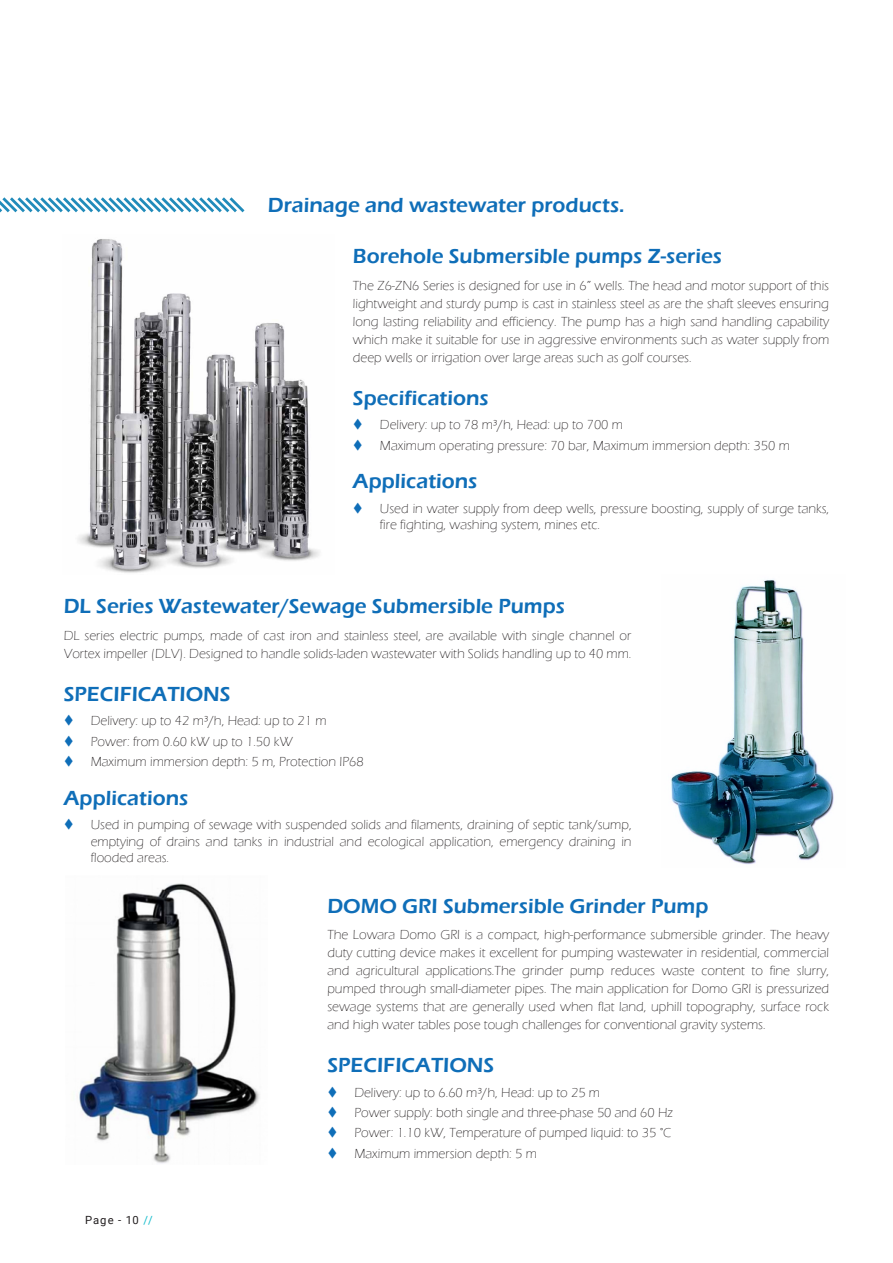
<style>
.page{position:relative;width:893px;height:1263px;background:#fff}
.page>*{position:absolute;margin:0;border:0;box-sizing:border-box;transform-origin:0 0}
.Body_Heading_Lowara{font:600 21px "Eras ITC";color:#0f6eb8}
.Main_NEW_Body{font:600 21px "Eras ITC";color:#0f6eb8}
.Main_NEW_Body-2{font:300 13.5px/18px "Eras ITC";color:#231f20;text-align:justify}
.bullet_4{font:300 13.5px/16.2px "Eras ITC";color:#231f20}
.t1{font:11.25px "Roboto";letter-spacing:.09em;color:#231f20}
.s1{color:#14bccc}
</style>
<div class="page">
<svg style="left:0;top:197px;width:245px;height:16px"></svg>
<img style="left:671px;top:579px;width:163px;height:286px">
<img style="left:78px;top:239px;width:242px;height:334px">
<img style="left:79px;top:883px;width:181px;height:281px">
<h1 class="Body_Heading_Lowara" style="left:268px;top:193px;width:358px">Drainage and wastewater products.</h1>
<h1 class="Body_Heading_Lowara" style="left:353px;top:245px;width:371px">Borehole Submersible pumps Z-series</h1>
<p class="Main_NEW_Body-2" style="left:353px;top:277px;width:478px">The Z6-ZN6 Series is designed for use in 6” wells. The head and motor support of this lightweight and sturdy pump is cast in stainless steel as are the shaft sleeves ensuring long lasting reliability and efficiency. The pump has a high sand handling capability which make it suitable for use in aggressive environments such as water supply from deep wells or irrigation over large areas such as golf courses.</p>
<p class="Main_NEW_Body" style="left:353px;top:386px;width:137px">Specifications</p>
<h1 class="bullet_4" style="left:380px;top:417px;width:245px">Delivery: up to 78 m³/h, Head: up to 700 m</h1>
<h1 class="bullet_4" style="left:380px;top:438px;width:411px">Maximum operating pressure: 70 bar, Maximum immersion depth: 350 m</h1>
<p class="Main_NEW_Body" style="left:353px;top:470px;width:126px">Applications</p>
<h1 class="bullet_4" style="left:380px;top:501px;width:451px">Used in water supply from deep wells, pressure boosting, supply of surge tanks, fire fighting, washing system, mines etc.</h1>
<h1 class="Body_Heading_Lowara" style="left:64px;top:594px;width:503px">DL Series Wastewater/Sewage Submersible Pumps</h1>
<p class="Main_NEW_Body-2" style="left:64px;top:626px;width:569px">DL series electric pumps, made of cast iron and stainless steel, are available with single channel or<br>Vortex impeller (DLV). Designed to handle solids-laden wastewater with Solids handling up to 40 mm.</p>
<p class="Main_NEW_Body" style="left:64px;top:682px;width:168px">SPECIFICATIONS</p>
<h1 class="bullet_4" style="left:91px;top:713px;width:237px">Delivery: up to 42 m³/h, Head: up to 21 m</h1>
<h1 class="bullet_4" style="left:91px;top:733px;width:203px">Power: from 0.60 kW up to 1.50 kW</h1>
<h1 class="bullet_4" style="left:91px;top:754px;width:274px">Maximum immersion depth: 5 m, Protection IP68</h1>
<p class="Main_NEW_Body" style="left:64px;top:786px;width:126px">Applications</p>
<h1 class="bullet_4" style="left:91px;top:817px;width:542px;text-align:justify">Used in pumping of sewage with suspended solids and filaments, draining of septic tank/sump, emptying of drains and tanks in industrial and ecological application, emergency draining in flooded areas.</h1>
<h1 class="Body_Heading_Lowara" style="left:327px;top:894px;width:382px">DOMO GRI Submersible Grinder Pump</h1>
<p class="Main_NEW_Body-2" style="left:327px;top:926px;width:503px">The Lowara Domo GRI is a compact, high-performance submersible grinder. The heavy duty cutting device makes it excellent for pumping wastewater in residential, commercial and agricultural applications.The grinder pump reduces waste content to fine slurry, pumped through small-diameter pipes. The main application for Domo GRI is pressurized sewage systems that are generally used when flat land, uphill topography, surface rock and high water tables pose tough challenges for conventional gravity systems.</p>
<p class="Main_NEW_Body" style="left:327px;top:1053px;width:168px">SPECIFICATIONS</p>
<h1 class="bullet_4" style="left:354px;top:1084px;width:247px">Delivery: up to 6.60 m³/h, Head: up to 25 m</h1>
<h1 class="bullet_4" style="left:354px;top:1105px;width:320px">Power supply: both single and three-phase 50 and 60 Hz</h1>
<h1 class="bullet_4" style="left:354px;top:1125px;width:319px">Power: 1.10 kW, Temperature of pumped liquid: to 35 °C</h1>
<h1 class="bullet_4" style="left:354px;top:1145px;width:184px">Maximum immersion depth: 5 m</h1>
<p class="t1" style="left:85px;top:1212px;width:69px">Page - 10 <span class="s1">//</span></p>
</div>
